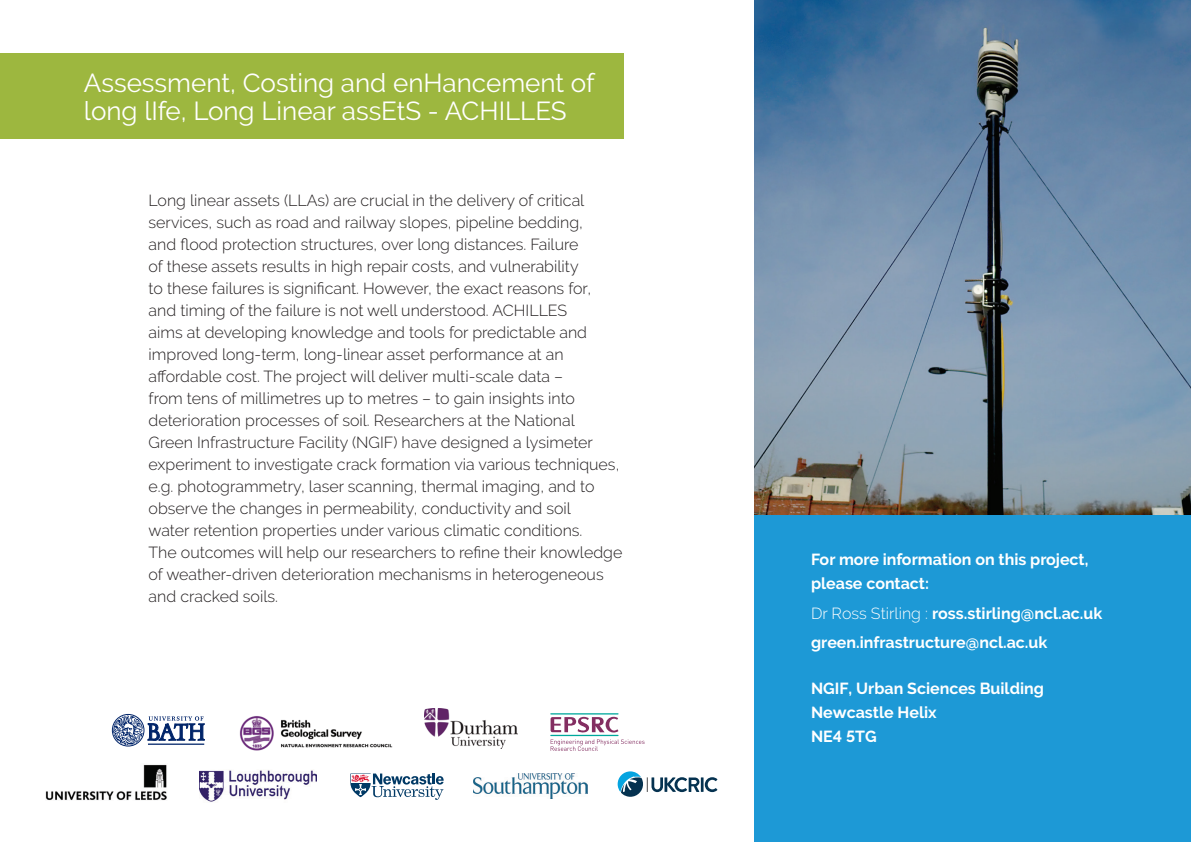
<style>
.page{position:relative;width:1191px;height:842px;background:#fff}
.page>*{position:absolute;margin:0;border:0;box-sizing:border-box;transform-origin:0 0}
.t1{font:26px/28px "Derailed";color:#fff}
.t2{font:300 16px/22px "Derailed";color:#231f20}
.t3{font:700 16px/24px "Derailed";color:#fff}
.s1{font-weight:300}
</style>
<div class="page">
<img style="left:754px;top:0;width:437px;height:515px">
<div style="left:754px;top:515px;width:437px;height:327px;background:#1d99d6"></div>
<svg style="left:617px;top:771px;width:100px;height:26px"></svg>
<hr style="left:550px;top:735px;width:68px;height:1px;background:#00a99d">
<hr style="left:550px;top:713px;width:68px;height:1px;background:#00a99d">
<svg style="left:550px;top:717px;width:68px;height:16px"></svg>
<svg style="left:550px;top:739px;width:94px;height:12px"></svg>
<div style="left:112px;top:714px;width:32px;height:32px;border:1px solid #002469;border-radius:50%"></div>
<svg style="left:113px;top:715px;width:91px;height:30px"></svg>
<hr style="left:148px;top:743px;width:56px;height:2px;background:#002469">
<img style="left:239px;top:716px;width:153px;height:35px">
<img style="left:424px;top:708px;width:93px;height:41px">
<img style="left:199px;top:770px;width:118px;height:32px">
<svg style="left:350px;top:773px;width:93px;height:27px"></svg>
<img style="left:474px;top:773px;width:113px;height:25px">
<img style="left:45px;top:764px;width:122px;height:37px">
<div style="left:0;top:54px;width:624px;height:85px;background:#9db73f"></div>
<p class="t1" style="left:84px;top:69px;width:512px">Assessment, Costing and enHancement of long lIfe, Long Linear assEtS - ACHILLES</p>
<p class="t2" style="left:149px;top:189px;width:475px">Long linear assets (LLAs) are crucial in the delivery of critical services, such as road and railway slopes, pipeline bedding,<br>and flood protection structures, over long distances. Failure<br>of these assets results in high repair costs, and vulnerability<br>to these failures is significant. However, the exact reasons for, and timing of the failure is not well understood. ACHILLES<br>aims at developing knowledge and tools for predictable and improved long-term, long-linear asset performance at an affordable cost. The project will deliver multi-scale data –<br>from tens of millimetres up to metres – to gain insights into deterioration processes of soil. Researchers at the National Green Infrastructure Facility (NGIF) have designed a lysimeter experiment to investigate crack formation via various techniques, e.g. photogrammetry, laser scanning, thermal imaging, and to observe the changes in permeability, conductivity and soil<br>water retention properties under various climatic conditions.<br>The outcomes will help our researchers to refine their knowledge of weather-driven deterioration mechanisms in heterogeneous and cracked soils.</p>
<p class="t3" style="left:811px;top:547px;width:279px">For more information on this project, please contact:</p>
<p class="t3" style="left:811px;top:598px;width:293px;line-height:29.6px"><span class="s1">Dr Ross Stirling :</span> ross.stirling@ncl.ac.uk green.infrastructure@ncl.ac.uk</p>
<p class="t3" style="left:811px;top:676px;width:234px">NGIF, Urban Sciences Building<br>Newcastle Helix<br>NE4 5TG</p>
</div>
